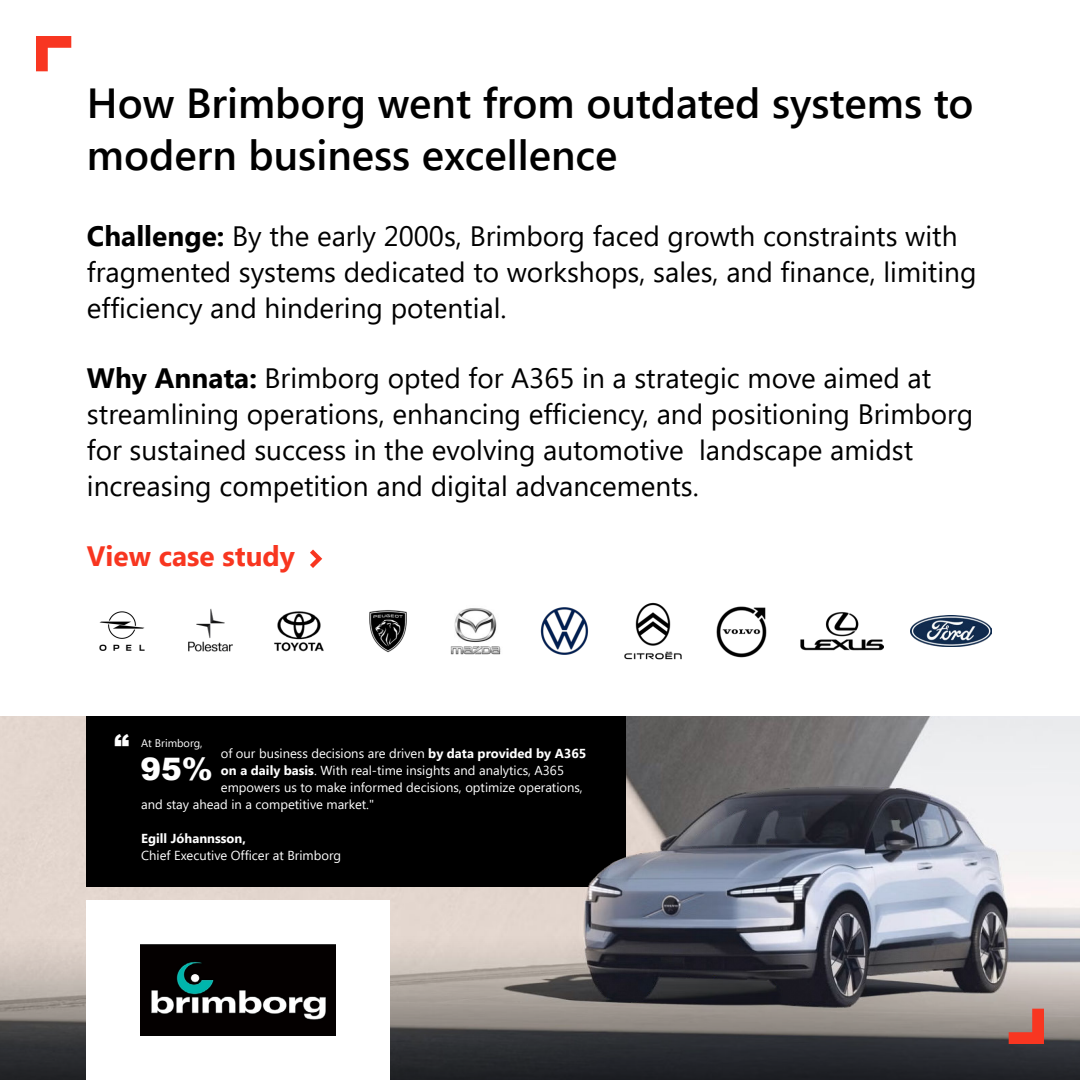
<style>
.page{position:relative;width:1080px;height:1080px;background:#fff}
.page>*{position:absolute;margin:0;border:0;box-sizing:border-box;transform-origin:0 0}
.t1{font:600 42px/52px "Segoe UI";color:#000}
.t2{font:900 31px "Arial";color:#fff}
.t3{font:900 30px "Arial";color:#fff}
.t4{font:28px/36px "Segoe UI";color:#000}
.t5{font:700 28px "Segoe UI";color:#f83620}
.t6{font:13px "Segoe UI";color:#fff}
.t7{font:700 13px "Segoe UI";color:#fff}
.t8{font:11px "Segoe UI";color:#fff}
.s1{font-weight:700}
</style>
<div class="page">
<svg style="left:36px;top:36px;width:35px;height:35px"></svg>
<img style="left:0;top:716px;width:1080px;height:94px">
<img style="left:0;top:810px;width:1080px;height:270px">
<svg style="left:1009px;top:1009px;width:35px;height:35px"></svg>
<svg style="left:310px;top:550px;width:12px;height:18px"></svg>
<div style="left:87px;top:900px;width:303px;height:180px;background:#fff"></div>
<img style="left:141px;top:945px;width:195px;height:91px">
<img style="left:910px;top:616px;width:81px;height:30px">
<img style="left:624px;top:602px;width:58px;height:58px">
<img style="left:450px;top:608px;width:51px;height:47px">
<img style="left:274px;top:611px;width:50px;height:41px">
<img style="left:188px;top:608px;width:45px;height:44px">
<img style="left:99px;top:611px;width:46px;height:40px">
<img style="left:716px;top:606px;width:51px;height:52px">
<img style="left:369px;top:610px;width:38px;height:43px">
<img style="left:540px;top:607px;width:49px;height:48px">
<img style="left:801px;top:612px;width:82px;height:39px">
<div style="left:87px;top:716px;width:539px;height:171px;background:#000"></div>
<h1 class="t1" style="left:87px;top:76px;width:888px">How Brimborg went from outdated systems to modern business excellence</h1>
<p class="t4" style="left:87px;top:221px;width:891px"><span class="s1">Challenge:</span> By the early 2000s, Brimborg faced growth constraints with fragmented systems dedicated to workshops, sales, and finance, limiting efficiency and hindering potential.</p>
<p class="t4" style="left:87px;top:363px;width:888px"><span class="s1">Why Annata:</span> Brimborg opted for A365 in a strategic move aimed at streamlining operations, enhancing efficiency, and positioning Brimborg for sustained success in the evolving automotive landscape amidst increasing competition and digital advancements.</p>
<p class="t5" style="left:87px;top:545px;width:210px">View case study</p>
<p class="t3" style="left:114px;top:728px;width:17px">“</p>
<p class="t8" style="left:141px;top:739px;width:63px">At Brimborg,</p>
<p class="t2" style="left:140px;top:751px;width:74px">95%</p>
<p class="t6" style="left:221px;top:748px;width:367px">of our business decisions are driven <span class="s1">by data provided by A365</span></p>
<p class="t6" style="left:221px;top:765px;width:345px"><span class="s1">on a daily basis</span>. With real-time insights and analytics, A365</p>
<p class="t6" style="left:221px;top:782px;width:363px">empowers us to make informed decisions, optimize operations,</p>
<p class="t6" style="left:141px;top:799px;width:234px">and stay ahead in a competitive market."</p>
<p class="t7" style="left:141px;top:833px;width:106px">Egill Jóhannsson,</p>
<p class="t6" style="left:141px;top:850px;width:201px">Chief Executive Officer at Brimborg</p>
</div>
